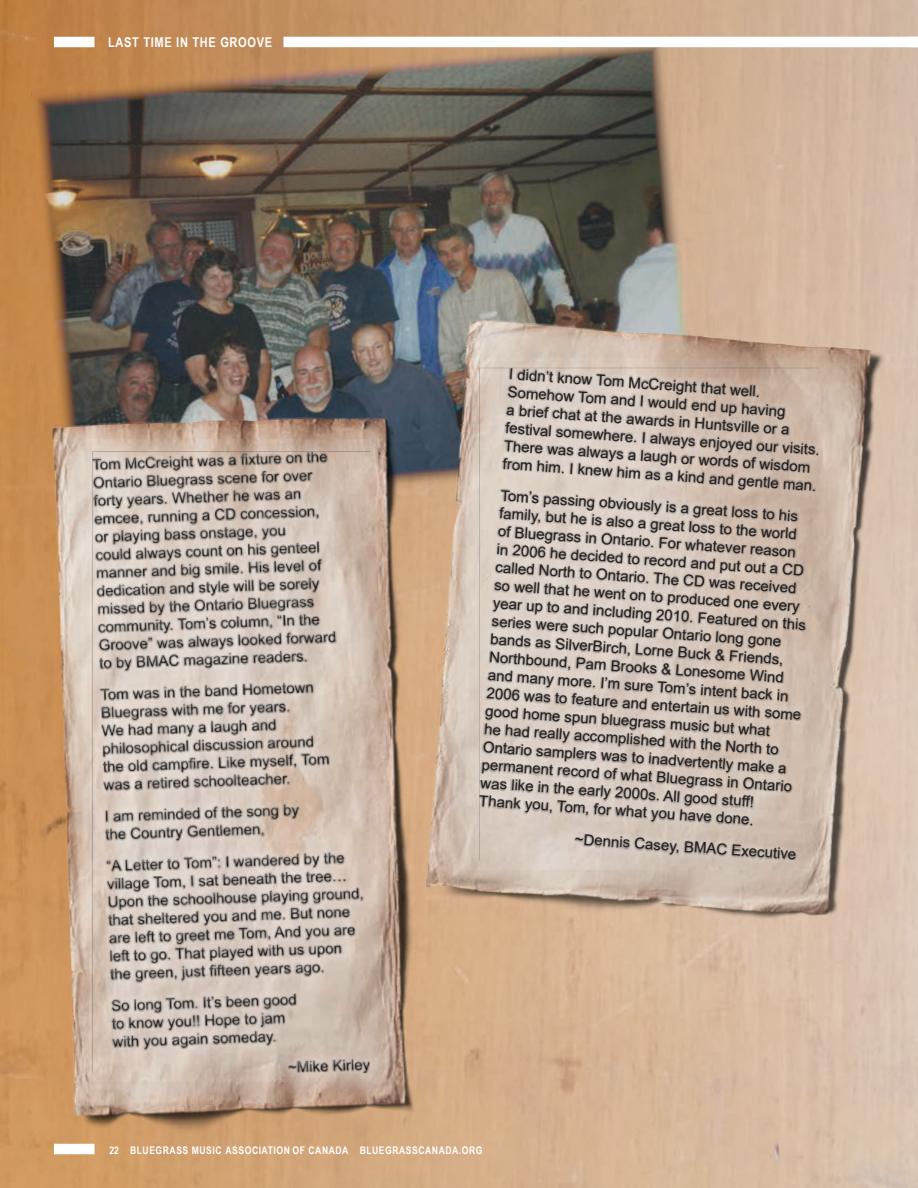
<style>
.page{position:relative;width:918px;height:1188px;background:#fff}
.page>*{position:absolute;margin:0;border:0;box-sizing:border-box;transform-origin:0 0}
.t1{font:15px/18px "Arial";color:#231f20}
.t2{font:700 13.5px "Arial Narrow";letter-spacing:.05em;color:#fff}
.t3{font:700 10.5px "Arial Narrow";letter-spacing:.05em;color:#fff}
</style>
<div class="page">
<img style="left:0;top:0;width:918px;height:1188px">
<img style="left:31px;top:38px;width:669px;height:280px">
<img style="left:0;top:318px;width:513px;height:870px">
<img style="left:81px;top:440px;width:290px;height:633px">
<img style="left:301px;top:235px;width:617px;height:769px">
<img style="left:467px;top:359px;width:359px;height:510px">
<div style="left:284px;top:37px;width:634px;height:10px;background:#fff"></div>
<div style="left:54px;top:1144px;width:40px;height:10px;background:#fff"></div>
<div style="left:54px;top:37px;width:40px;height:10px;background:#fff"></div>
<p class="t2" style="left:108px;top:37px;width:166px">LAST TIME IN THE GROOVE</p>
<p class="t1" style="left:510px;top:366px;width:317px;rotate:4deg">I didn’t know Tom McCreight that well.<br>Somehow Tom and I would end up having<br>a brief chat at the awards in Huntsville or a festival somewhere. I always enjoyed our visits.<br>There was always a laugh or words of wisdom from him. I knew him as a kind and gentle man.</p>
<p class="t1" style="left:501px;top:488px;width:317px;rotate:4deg">Tom’s passing obviously is a great loss to his family, but he is also a great loss to the world<br>of Bluegrass in Ontario. For whatever reason<br>in 2006 he decided to record and put out a CD called North to Ontario. The CD was received so well that he went on to produced one every year up to and including 2010. Featured on this series were such popular Ontario long gone bands as SilverBirch, Lorne Buck &amp; Friends, Northbound, Pam Brooks &amp; Lonesome Wind and many more. I’m sure Tom’s intent back in 2006 was to feature and entertain us with some good home spun bluegrass music but what<br>he had really accomplished with the North to Ontario samplers was to inadvertently make a permanent record of what Bluegrass in Ontario was like in the early 2000s. All good stuff !<br>Thank you, Tom, for what you have done.</p>
<p class="t1" style="left:576px;top:831px;width:223px;rotate:4deg">~Dennis Casey, BMAC Executive</p>
<p class="t3" style="left:110px;top:1147px;width:374px">22 BLUEGRASS MUSIC ASSOCIATION OF CANADA BLUEGRASSCANADA.ORG</p>
</div>
